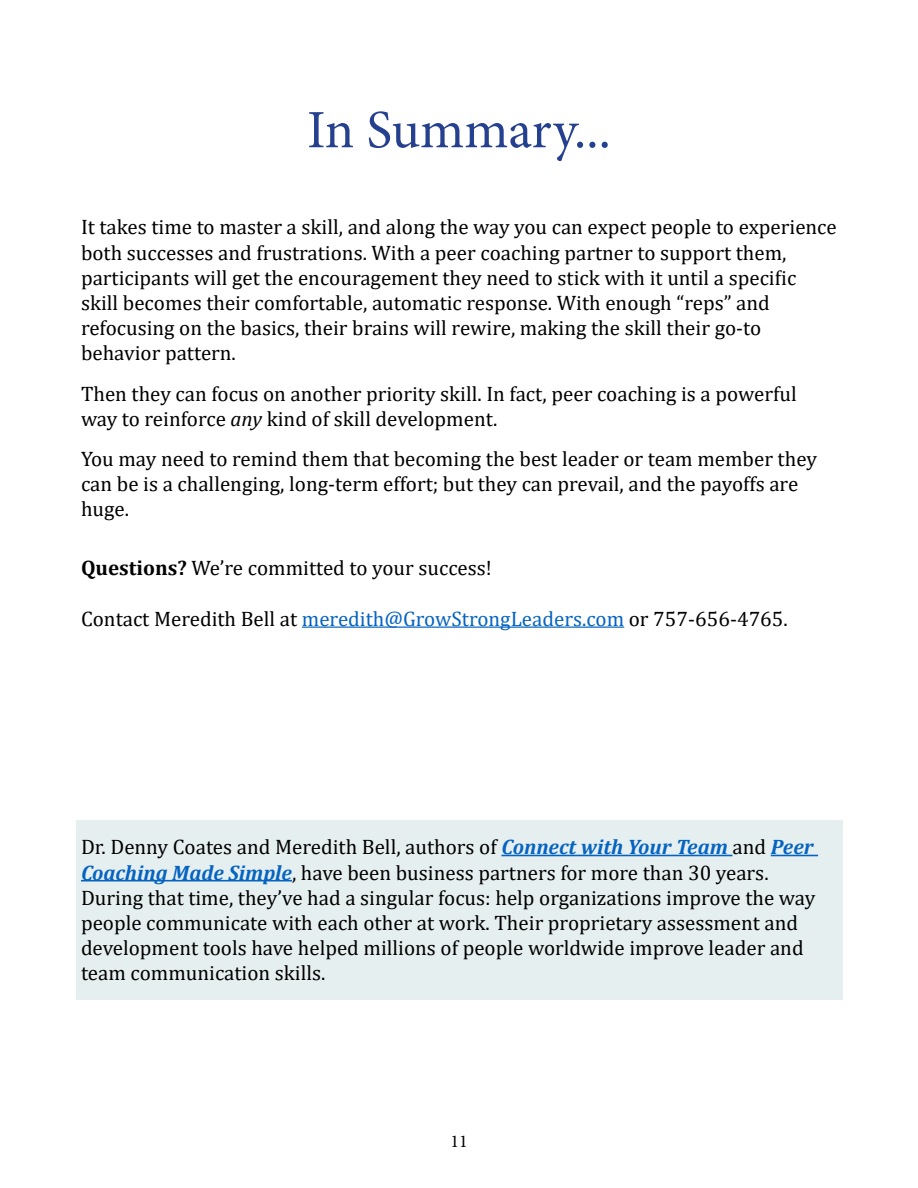
<style>
.page{position:relative;width:918px;height:1188px;background:#fff}
.page>*{position:absolute;margin:0;border:0;box-sizing:border-box;transform-origin:0 0}
.t1{font:54px "Minion Pro";letter-spacing:-.005em;color:#25408f}
.t2{font:21px/25.2px "Cambria";color:#000}
.t3{font:18px "Minion Pro";color:#000}
.s1{font-style:italic}
.s2{font-weight:700}
.s3{color:#0563c1}
.s4{font-weight:700;font-style:italic;color:#0563c1}
</style>
<div class="page">
<hr style="left:302px;top:627px;width:322px;height:1px;background:#0563c1">
<div style="left:76px;top:821px;width:766px;height:179px;background:#e6efef"></div>
<hr style="left:501px;top:855px;width:232px;height:1px;background:#0563c1">
<hr style="left:771px;top:855px;width:47px;height:1px;background:#0563c1">
<hr style="left:81px;top:880px;width:211px;height:1px;background:#0563c1">
<h1 class="t1" style="left:307px;top:94px;width:305px">In Summary...</h1>
<p class="t2" style="left:81px;top:215px;width:757px">It takes time to master a skill, and along the way you can expect people to experience both successes and frustrations. With a peer coaching partner to support them, participants will get the encouragement they need to stick with it until a specific skill becomes their comfortable, automatic response. With enough “reps” and refocusing on the basics, their brains will rewire, making the skill their go-to behavior pattern.</p>
<p class="t2" style="left:81px;top:381px;width:717px">Then they can focus on another priority skill. In fact, peer coaching is a powerful way to reinforce <span class="s1">any</span> kind of skill development.</p>
<p class="t2" style="left:81px;top:446px;width:737px">You may need to remind them that becoming the best leader or team member they can be is a challenging, long-term effort; but they can prevail, and the payoffs are huge.</p>
<p class="t2" style="left:81px;top:556px;width:412px"><span class="s2">Questions?</span> We’re committed to your success!</p>
<p class="t2" style="left:81px;top:606px;width:708px">Contact Meredith Bell at <span class="s3">meredith@GrowStrongLeaders.com</span> or 757-656-4765.</p>
<p class="t2" style="left:81px;top:835px;width:736px">Dr. Denny Coates and Meredith Bell, authors of <span class="s4">Connect with Your Team</span> and <span class="s4">Peer Coaching Made Simple</span>, have been business partners for more than 30 years.<br>During that time, they’ve had a singular focus: help organizations improve the way people communicate with each other at work. Their proprietary assessment and development tools have helped millions of people worldwide improve leader and team communication skills.</p>
<p class="t3" style="left:450px;top:1129px;width:19px">11</p>
</div>
